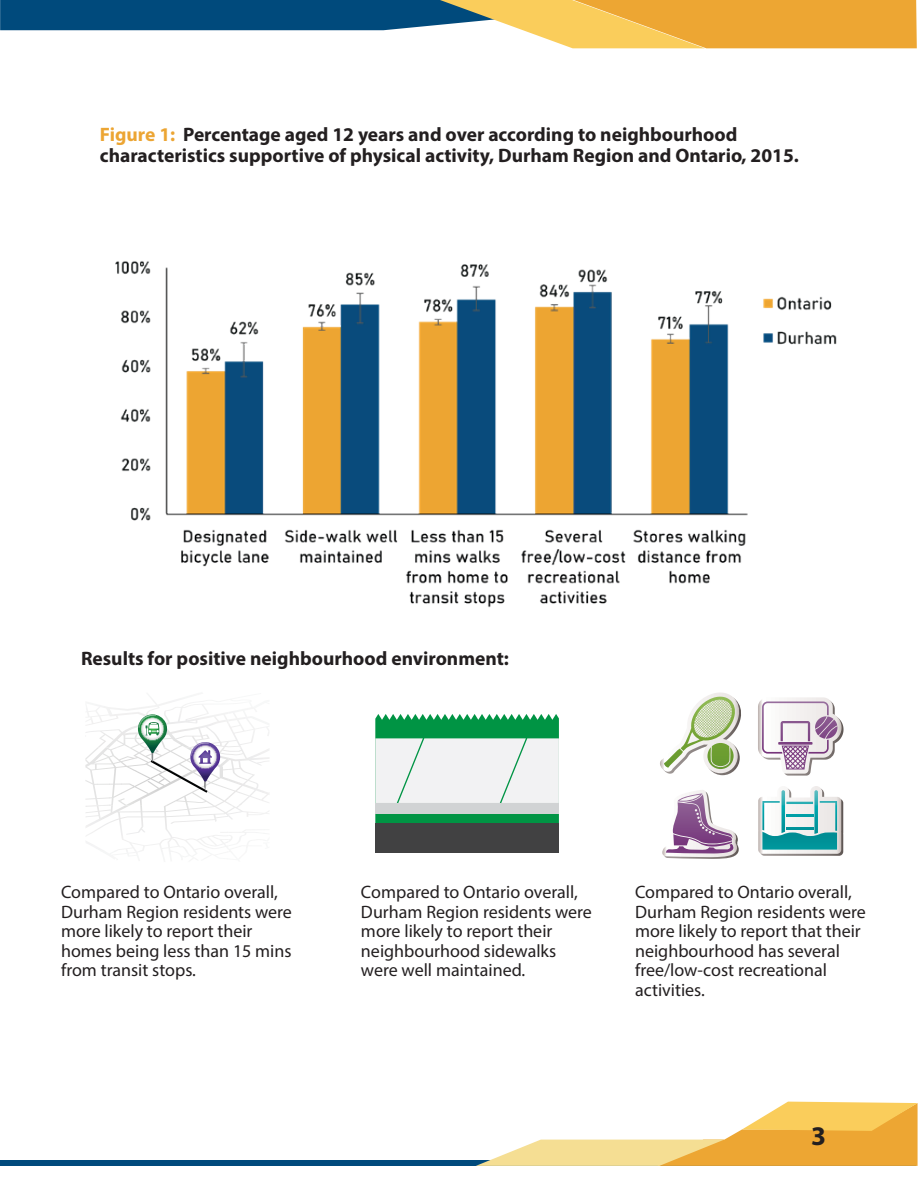
<style>
.page{position:relative;width:918px;height:1188px;background:#fff}
.page>*{position:absolute;margin:0;border:0;box-sizing:border-box;transform-origin:0 0}
.page_numbers_black{font:700 27px "Myriad Pro";color:#231f20}
.Figure_Title{font:700 19.5px/21px "Myriad Pro";color:#231f20}
.Text_Bold{font:700 19.5px "Myriad Pro";color:#231f20}
.Text{font:18px/19.5px "Myriad Pro";color:#231f20}
.s1{color:#eca533}
</style>
<div class="page">
<div style="left:0;top:1160px;width:916px;height:6px;background:#004a7c"></div>
<svg style="left:476px;top:1102px;width:442px;height:64px"></svg>
<img style="left:115px;top:261px;width:722px;height:347px">
<svg style="left:0;top:0;width:917px;height:48px"></svg>
<img style="left:161px;top:851px;width:35px;height:4px">
<svg style="left:86px;top:697px;width:183px;height:149px"></svg>
<img style="left:191px;top:743px;width:18px;height:12px">
<svg style="left:375px;top:714px;width:184px;height:110px"></svg>
<div style="left:375px;top:803px;width:184px;height:10px;background:#d1d3d4"></div>
<div style="left:375px;top:824px;width:184px;height:29px;background:#414142"></div>
<svg style="left:660px;top:693px;width:81px;height:82px"></svg>
<svg style="left:662px;top:790px;width:77px;height:69px"></svg>
<svg style="left:758px;top:697px;width:86px;height:79px"></svg>
<svg style="left:758px;top:786px;width:85px;height:70px"></svg>
<p class="Figure_Title" style="left:100px;top:123px;width:701px"><span class="s1">Figure 1:</span> Percentage aged 12 years and over according to neighbourhood characteristics supportive of physical activity, Durham Region and Ontario, 2015.</p>
<p class="Text_Bold" style="left:81px;top:645px;width:429px">Results for positive neighbourhood environment:</p>
<p class="Text" style="left:61px;top:882px;width:232px">Compared to Ontario overall,<br>Durham Region residents were more likely to report their homes being less than 15 mins from transit stops.</p>
<p class="Text" style="left:361px;top:882px;width:232px">Compared to Ontario overall,<br>Durham Region residents were more likely to report their neighbourhood sidewalks were well maintained.</p>
<p class="Text" style="left:635px;top:882px;width:232px">Compared to Ontario overall,<br>Durham Region residents were more likely to report that their neighbourhood has several free/low-cost recreational activities.</p>
<p class="page_numbers_black" style="left:811px;top:1118px;width:16px">3</p>
</div>
